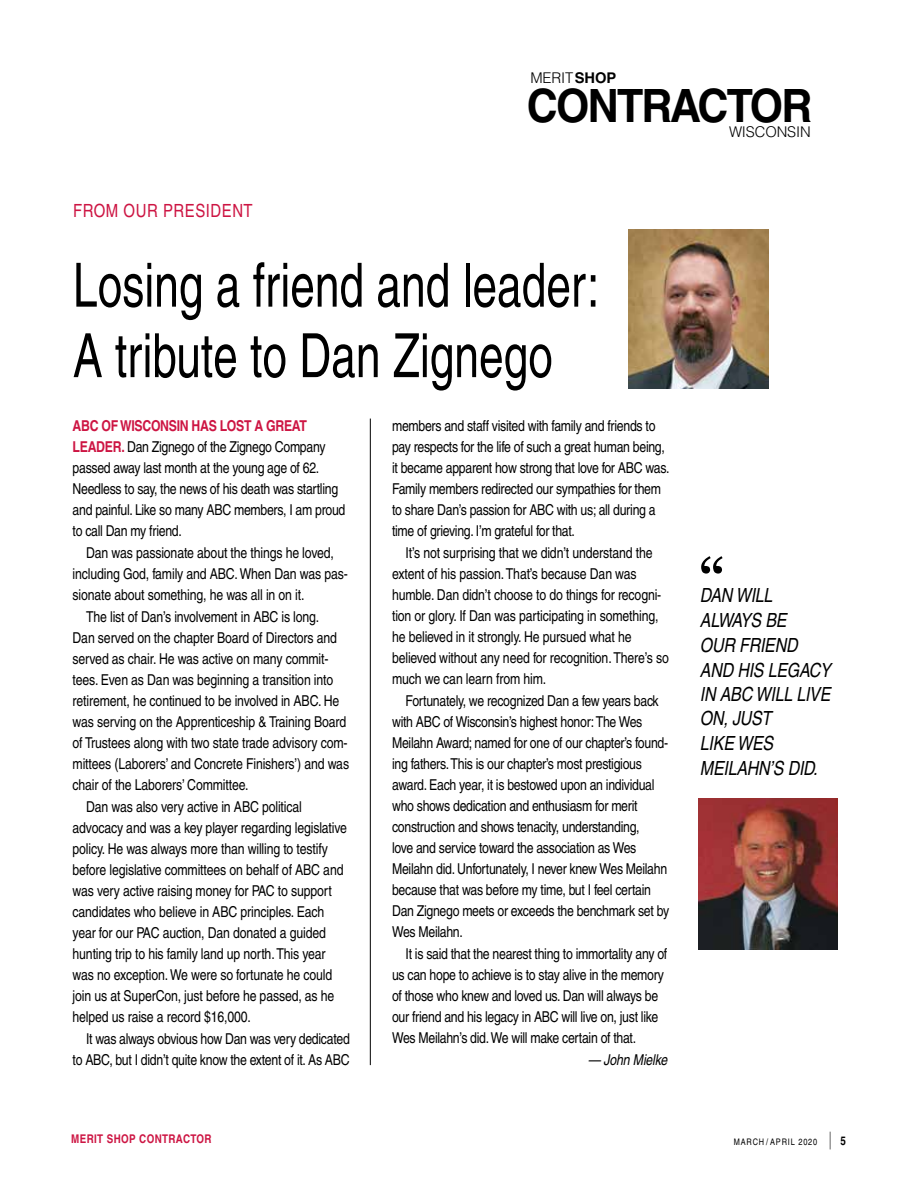
<style>
.page{position:relative;width:909px;height:1188px;background:#fff}
.page>*{position:absolute;margin:0;border:0;box-sizing:border-box;transform-origin:0 0}
.t1{font:65.85px "Georgia";color:#000}
.t2{font:condensed 61.05px/70.5px "Helvetica";color:#000;scale:.88 1}
.t3{font:700 45.9px "Helvetica LT Std";letter-spacing:-.04em;color:#000;scale:.93 1}
.t4{font:italic condensed 19.5px/24.8px "Helvetica";letter-spacing:-.01em;color:#000}
.t5{font:condensed 18.15px "Helvetica";letter-spacing:.03em;color:#cd1543}
.t6{font:condensed 15px/21px "Helvetica";letter-spacing:-.02em;color:#000}
.t7{font:italic condensed 15px "Helvetica";letter-spacing:-.01em;color:#000}
.t8{font:300 14.7px "Helvetica LT Std";letter-spacing:-.01em;color:#000}
.t9{font:700 condensed 12px "Helvetica";letter-spacing:.03em;color:#cd1543}
.t10{font:condensed 9px "Helvetica";letter-spacing:.09em;color:#000}
.s1{font-weight:700}
.s2{font-weight:700;color:#cd1543}
.s3{font-family:"Helvetica LT Std";font-weight:300;font-size:17.7px}
.s4{font-weight:700;font-size:12px}
</style>
<div class="page">
<img style="left:628px;top:230px;width:140px;height:159px">
<hr style="left:370px;top:419px;width:1px;height:646px;background:#000">
<img style="left:699px;top:798px;width:138px;height:151px">
<p class="t8" style="left:530px;top:68px;width:87px">MERIT<span class="s1">SHOP</span></p>
<h3 class="t3" style="left:527px;top:78px;width:309px">CONTRACTOR</h3>
<p class="t5" style="left:73px;top:200px;width:181px">FROM OUR PRESIDENT</p>
<h2 class="t2" style="left:73px;top:250px;width:600px">Losing a friend and leader:<br>A tribute to Dan Zignego</h2>
<p class="t6" style="left:73px;top:415px;width:274px"><span class="s2">ABC OF WISCONSIN HAS LOST A GREAT LEADER.</span> Dan Zignego of the Zignego Company passed away last month at the young age of 62.<br>Needless to say, the news of his death was startling and painful. Like so many ABC members, I am proud to call Dan my friend.</p>
<p class="t6" style="left:86px;top:542px;width:249px">Dan was passionate about the things he loved,</p>
<p class="t6" style="left:73px;top:563px;width:277px">including God, family and ABC. When Dan was pas-</p>
<p class="t6" style="left:73px;top:584px;width:233px">sionate about something, he was all in on it.</p>
<p class="t6" style="left:86px;top:606px;width:235px">The list of Dan’s involvement in ABC is long.</p>
<p class="t6" style="left:73px;top:627px;width:266px">Dan served on the chapter Board of Directors and</p>
<p class="t6" style="left:73px;top:648px;width:257px">served as chair. He was active on many commit-</p>
<p class="t6" style="left:73px;top:669px;width:262px">tees. Even as Dan was beginning a transition into</p>
<p class="t6" style="left:73px;top:690px;width:268px">retirement, he continued to be involved in ABC. He</p>
<p class="t6" style="left:73px;top:711px;width:275px">was serving on the Apprenticeship &amp; Training Board</p>
<p class="t6" style="left:73px;top:732px;width:277px">of Trustees along with two state trade advisory com-</p>
<p class="t6" style="left:73px;top:753px;width:278px">mittees (Laborers’ and Concrete Finishers’) and was</p>
<p class="t6" style="left:73px;top:774px;width:178px">chair of the Laborers’ Committee.</p>
<p class="t6" style="left:86px;top:796px;width:217px">Dan was also very active in ABC political</p>
<p class="t6" style="left:73px;top:817px;width:276px">advocacy and was a key player regarding legislative</p>
<p class="t6" style="left:73px;top:838px;width:257px">policy. He was always more than willing to testify</p>
<p class="t6" style="left:73px;top:859px;width:272px">before legislative committees on behalf of ABC and</p>
<p class="t6" style="left:73px;top:880px;width:261px">was very active raising money for PAC to support</p>
<p class="t6" style="left:73px;top:901px;width:253px">candidates who believe in ABC principles. Each</p>
<p class="t6" style="left:73px;top:922px;width:255px">year for our PAC auction, Dan donated a guided</p>
<p class="t6" style="left:73px;top:943px;width:255px">hunting trip to his family land up north. This year</p>
<p class="t6" style="left:73px;top:964px;width:261px">was no exception. We were so fortunate he could</p>
<p class="t6" style="left:73px;top:985px;width:263px">join us at SuperCon, just before he passed, as he</p>
<p class="t6" style="left:73px;top:1006px;width:180px">helped us raise a record $16,000.</p>
<p class="t6" style="left:86px;top:1028px;width:265px">It was always obvious how Dan was very dedicated</p>
<p class="t6" style="left:73px;top:1049px;width:279px">to ABC, but I didn’t quite know the extent of it. As ABC</p>
<p class="t6" style="left:392px;top:415px;width:279px">members and staff visited with family and friends to pay respects for the life of such a great human being, it became apparent how strong that love for ABC was.<br>Family members redirected our sympathies for them to share Dan’s passion for ABC with us; all during a time of grieving. I’m grateful for that.</p>
<p class="t6" style="left:392px;top:542px;width:278px;text-indent:14px">It’s not surprising that we didn’t understand the extent of his passion. That’s because Dan was humble. Dan didn’t choose to do things for recogni&shy;tion or glory. If Dan was participating in something, he believed in it strongly. He pursued what he believed without any need for recognition. There’s so much we can learn from him.</p>
<p class="t6" style="left:392px;top:690px;width:279px;text-indent:14px">Fortunately, we recognized Dan a few years back with ABC of Wisconsin’s highest honor: The Wes Meilahn Award; named for one of our chapter’s found&shy;ing fathers. This is our chapter’s most prestigious award. Each year, it is bestowed upon an individual who shows dedication and enthusiasm for merit construction and shows tenacity, understanding,<br>love and service toward the association as Wes Meilahn did. Unfortunately, I never knew Wes Meilahn because that was before my time, but I feel certain Dan Zignego meets or exceeds the benchmark set by Wes Meilahn.</p>
<p class="t6" style="left:392px;top:943px;width:277px;text-indent:14px">It is said that the nearest thing to immortality any of us can hope to achieve is to stay alive in the memory of those who knew and loved us. Dan will always be our friend and his legacy in ABC will live on, just like Wes Meilahn’s did. We will make certain of that.</p>
<p class="t7" style="left:588px;top:1051px;width:81px">— John Mielke</p>
<p class="t8" style="left:729px;top:123px;width:83px">WISCONSIN</p>
<h1 class="t1" style="left:699px;top:543px;width:29px">“</h1>
<h3 class="t4" style="left:700px;top:583px;width:133px">DAN WILL<br>ALWAYS BE<br>OUR FRIEND<br>AND HIS LEGACY<br>IN ABC WILL LIVE<br>ON, JUST<br>LIKE WES<br>MEILAHN’S DID.</h3>
<p class="t9" style="left:71px;top:1132px;width:142px">MERIT SHOP CONTRACTOR</p>
<p class="t10" style="left:734px;top:1136px;width:114px">MARCH / APRIL 2020 <span class="s3">|</span> <span class="s4">5</span></p>
</div>
